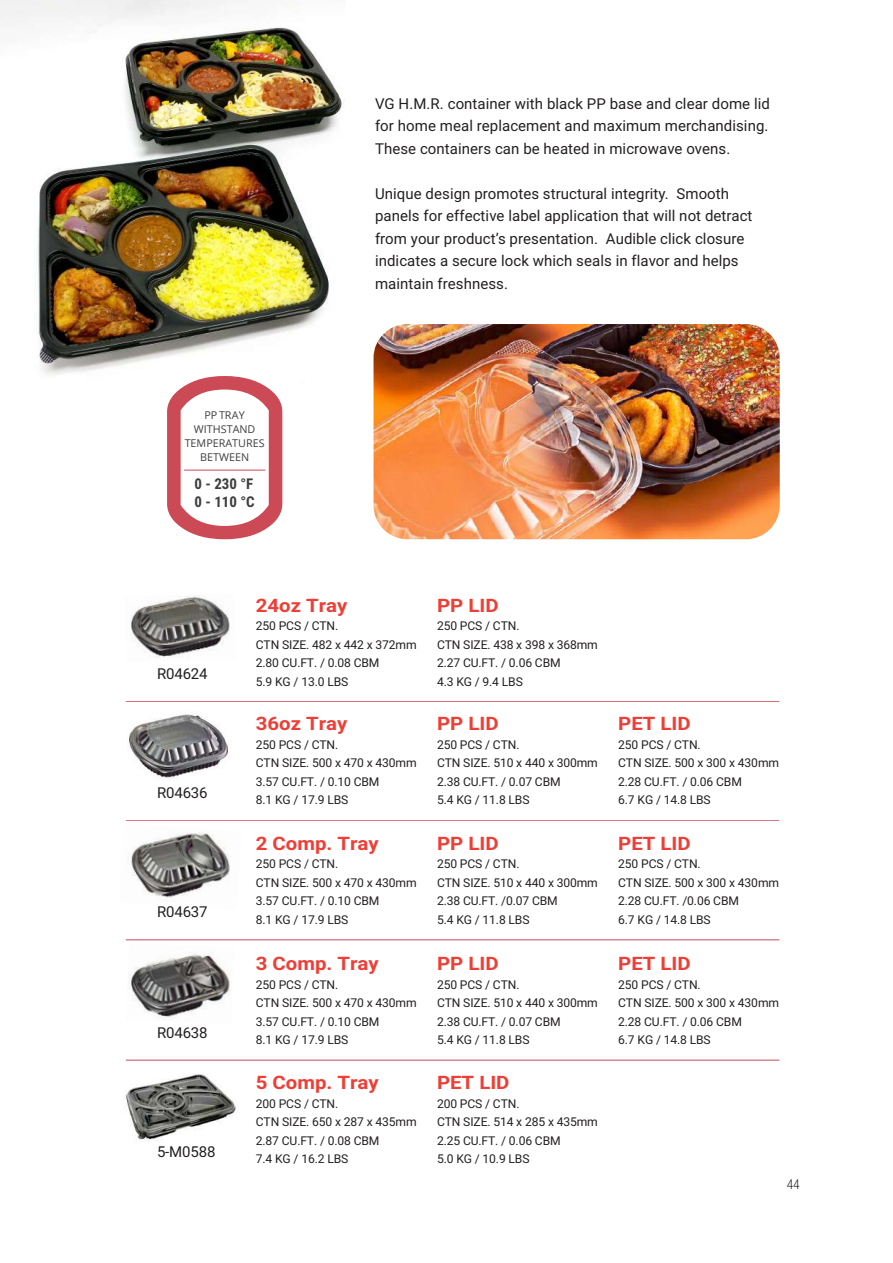
<style>
.page{position:relative;width:893px;height:1263px;background:#fff}
.page>*{position:absolute;margin:0;border:0;box-sizing:border-box;transform-origin:0 0}
.t1{font:700 18.6px "Roboto";color:#ee3e35;scale:1.1 1}
.t2{font:15px/22.5px "Roboto";letter-spacing:.005em;color:#231f20;text-align:justify}
.t3{font:700 14.85px/17.9px "Roboto Condensed";color:#3e3e3f}
.t4{font:300 13.5px "Roboto Condensed";color:#231f20}
.t5{font:12.15px/18.5px "Roboto";letter-spacing:-.01em;color:#231f20}
.t6{font:10.8px/13.8px "Open Sans";color:#3e3e3f;text-align:center}
</style>
<div class="page">
<hr style="left:126px;top:701px;width:653px;height:1px;background:#be1d2c">
<hr style="left:126px;top:820px;width:653px;height:1px;background:#be1d2c">
<hr style="left:126px;top:940px;width:653px;height:1px;background:#be1d2c">
<img style="left:373px;top:324px;width:407px;height:215px">
<img style="left:130px;top:596px;width:100px;height:62px">
<img style="left:128px;top:714px;width:103px;height:65px">
<img style="left:128px;top:833px;width:102px;height:65px">
<img style="left:124px;top:1059px;width:130px;height:81px">
<hr style="left:126px;top:1060px;width:653px;height:1px;background:#be1d2c">
<img style="left:0;top:0;width:344px;height:376px">
<img style="left:129px;top:954px;width:102px;height:64px">
<svg style="left:167px;top:376px;width:115px;height:163px"></svg>
<hr style="left:184px;top:470px;width:81px;height:1px;background:#be1d2c">
<p class="t2" style="left:375px;top:91px;width:396px">VG H.M.R. container with black PP base and clear dome lid for home meal replacement and maximum merchandising.<br>These containers can be heated in microwave ovens.</p>
<p class="t2" style="left:375px;top:181px;width:379px;text-align:left">Unique design promotes structural integrity. Smooth panels for effective label application that will not detract from your product’s presentation. Audible click closure indicates a secure lock which seals in flavor and helps maintain freshness.</p>
<p class="t6" style="left:185px;top:408px;width:81px">PP TRAY<br>WITHSTAND<br>TEMPERATURES<br>BETWEEN</p>
<p class="t3" style="left:195px;top:474px;width:62px">0 - 230 °F<br>0 - 110 °C</p>
<p class="t2" style="left:157px;top:662px;width:52px">R04624</p>
<p class="t2" style="left:157px;top:780px;width:52px">R04636</p>
<p class="t2" style="left:157px;top:900px;width:52px">R04637</p>
<p class="t2" style="left:157px;top:1020px;width:52px">R04638</p>
<p class="t2" style="left:157px;top:1139px;width:60px">5-M0588</p>
<h1 class="t1" style="left:256px;top:592px;width:85px">24oz Tray</h1>
<p class="t5" style="left:256px;top:616px;width:162px">250 PCS / CTN.<br>CTN SIZE. 482 x 442 x 372mm<br>2.80 CU.FT. / 0.08 CBM<br>5.9 KG / 13.0 LBS</p>
<h1 class="t1" style="left:256px;top:710px;width:85px">36oz Tray</h1>
<p class="t5" style="left:256px;top:735px;width:162px">250 PCS / CTN.<br>CTN SIZE. 500 x 470 x 430mm<br>3.57 CU.FT. / 0.10 CBM<br>8.1 KG / 17.9 LBS</p>
<h1 class="t1" style="left:256px;top:830px;width:113px">2 Comp. Tray</h1>
<p class="t5" style="left:256px;top:854px;width:162px">250 PCS / CTN.<br>CTN SIZE. 500 x 470 x 430mm<br>3.57 CU.FT. / 0.10 CBM<br>8.1 KG / 17.9 LBS</p>
<h1 class="t1" style="left:256px;top:950px;width:113px">3 Comp. Tray</h1>
<p class="t5" style="left:256px;top:974px;width:162px">250 PCS / CTN.<br>CTN SIZE. 500 x 470 x 430mm<br>3.57 CU.FT. / 0.10 CBM<br>8.1 KG / 17.9 LBS</p>
<h1 class="t1" style="left:256px;top:1069px;width:113px">5 Comp. Tray</h1>
<p class="t5" style="left:256px;top:1094px;width:162px">200 PCS / CTN.<br>CTN SIZE. 650 x 287 x 435mm<br>2.87 CU.FT. / 0.08 CBM<br>7.4 KG / 16.2 LBS</p>
<h1 class="t1" style="left:437px;top:592px;width:57px">PP LID</h1>
<p class="t5" style="left:437px;top:616px;width:162px">250 PCS / CTN.<br>CTN SIZE. 438 x 398 x 368mm<br>2.27 CU.FT. / 0.06 CBM<br>4.3 KG / 9.4 LBS</p>
<h1 class="t1" style="left:437px;top:710px;width:57px">PP LID</h1>
<p class="t5" style="left:437px;top:735px;width:162px">250 PCS / CTN.<br>CTN SIZE. 510 x 440 x 300mm<br>2.38 CU.FT. / 0.07 CBM<br>5.4 KG / 11.8 LBS</p>
<h1 class="t1" style="left:437px;top:830px;width:57px">PP LID</h1>
<p class="t5" style="left:437px;top:854px;width:162px">250 PCS / CTN.<br>CTN SIZE. 510 x 440 x 300mm<br>2.38 CU.FT. /0.07 CBM<br>5.4 KG / 11.8 LBS</p>
<h1 class="t1" style="left:437px;top:950px;width:57px">PP LID</h1>
<p class="t5" style="left:437px;top:974px;width:162px">250 PCS / CTN.<br>CTN SIZE. 510 x 440 x 300mm<br>2.38 CU.FT. / 0.07 CBM<br>5.4 KG / 11.8 LBS</p>
<h1 class="t1" style="left:437px;top:1069px;width:67px">PET LID</h1>
<p class="t5" style="left:437px;top:1094px;width:162px">200 PCS / CTN.<br>CTN SIZE. 514 x 285 x 435mm<br>2.25 CU.FT. / 0.06 CBM<br>5.0 KG / 10.9 LBS</p>
<h1 class="t1" style="left:618px;top:710px;width:67px">PET LID</h1>
<p class="t5" style="left:618px;top:735px;width:162px">250 PCS / CTN.<br>CTN SIZE. 500 x 300 x 430mm<br>2.28 CU.FT. / 0.06 CBM<br>6.7 KG / 14.8 LBS</p>
<h1 class="t1" style="left:618px;top:830px;width:67px">PET LID</h1>
<p class="t5" style="left:618px;top:854px;width:162px">250 PCS / CTN.<br>CTN SIZE. 500 x 300 x 430mm<br>2.28 CU.FT. /0.06 CBM<br>6.7 KG / 14.8 LBS</p>
<h1 class="t1" style="left:618px;top:950px;width:67px">PET LID</h1>
<p class="t5" style="left:618px;top:974px;width:162px">250 PCS / CTN.<br>CTN SIZE. 500 x 300 x 430mm<br>2.28 CU.FT. / 0.06 CBM<br>6.7 KG / 14.8 LBS</p>
<p class="t4" style="left:787px;top:1175px;width:14px">44</p>
</div>
